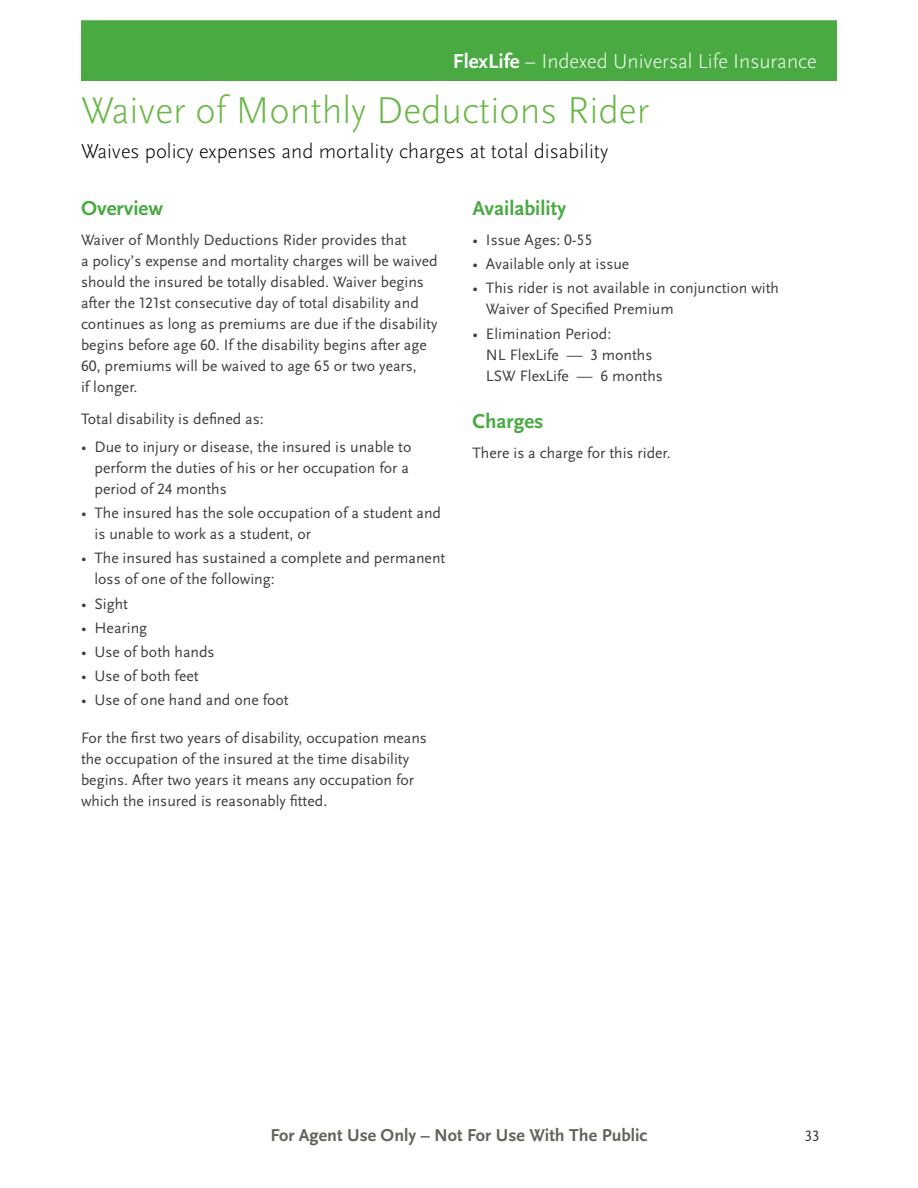
<style>
.page{position:relative;width:918px;height:1188px;background:#fff}
.page>*{position:absolute;margin:0;border:0;box-sizing:border-box;transform-origin:0 0}
.t1{font:300 39px "Scala Sans OT";color:#68b745}
.t2{font:300 21px "Scala Sans OT";color:#000}
.t3{font:300 21px "Scala Sans OT";color:#fff}
.t4{font:700 21px "Scala Sans OT";color:#49aa42}
.t5{font:700 18px "Scala Sans OT";color:#62645c}
.t6{font:15.75px/21px "Scala Sans OT";color:#3f403c}
.s1{font-weight:700}
</style>
<div class="page">
<div style="left:81px;top:20px;width:756px;height:61px;background:#49aa42"></div>
<h2 class="t3" style="left:453px;top:48px;width:365px"><span class="s1">FlexLife</span> – Indexed Universal Life Insurance</h2>
<h1 class="t1" style="left:81px;top:87px;width:570px">Waiver of Monthly Deductions Rider</h1>
<h2 class="t2" style="left:81px;top:138px;width:529px">Waives policy expenses and mortality charges at total disability</h2>
<h2 class="t4" style="left:81px;top:196px;width:84px">Overview</h2>
<p class="t6" style="left:81px;top:229px;width:358px">Waiver of Monthly Deductions Rider provides that<br>a policy’s expense and mortality charges will be waived should the insured be totally disabled. Waiver begins after the 121st consecutive day of total disability and continues as long as premiums are due if the disability begins before age 60. If the disability begins after age 60, premiums will be waived to age 65 or two years,<br>if longer.</p>
<p class="t6" style="left:81px;top:408px;width:184px">Total disability is defined as:</p>
<p class="t6" style="left:94px;top:436px;width:318px;text-indent:-13px">• Due to injury or disease, the insured is unable to perform the duties of his or her occupation for a period of 24 months</p>
<p class="t6" style="left:94px;top:502px;width:348px;text-indent:-13px">• The insured has the sole occupation of a student and is unable to work as a student, or</p>
<p class="t6" style="left:94px;top:548px;width:352px;text-indent:-13px">• The insured has sustained a complete and permanent loss of one of the following:</p>
<p class="t6" style="left:81px;top:593px;width:49px">• Sight</p>
<p class="t6" style="left:81px;top:617px;width:68px">• Hearing</p>
<p class="t6" style="left:81px;top:641px;width:135px">• Use of both hands</p>
<p class="t6" style="left:81px;top:666px;width:119px">• Use of both feet</p>
<p class="t6" style="left:81px;top:690px;width:209px">• Use of one hand and one foot</p>
<p class="t6" style="left:81px;top:728px;width:348px">For the first two years of disability, occupation means the occupation of the insured at the time disability begins. After two years it means any occupation for which the insured is reasonably fitted.</p>
<h2 class="t4" style="left:472px;top:196px;width:95px">Availability</h2>
<p class="t6" style="left:472px;top:229px;width:121px">• Issue Ages: 0-55</p>
<p class="t6" style="left:472px;top:254px;width:158px">• Available only at issue</p>
<p class="t6" style="left:486px;top:278px;width:295px;text-indent:-13px">• This rider is not available in conjunction with<br>Waiver of Specified Premium</p>
<p class="t6" style="left:486px;top:323px;width:178px;text-indent:-13px">• Elimination Period:<br>NL FlexLife — 3 months<br>LSW FlexLife — 6 months</p>
<h2 class="t4" style="left:472px;top:409px;width:73px">Charges</h2>
<p class="t6" style="left:472px;top:442px;width:197px">There is a charge for this rider.</p>
<p class="t5" style="left:270px;top:1124px;width:379px">For Agent Use Only – Not For Use With The Public</p>
<p class="t6" style="left:805px;top:1125px;width:16px">33</p>
</div>
